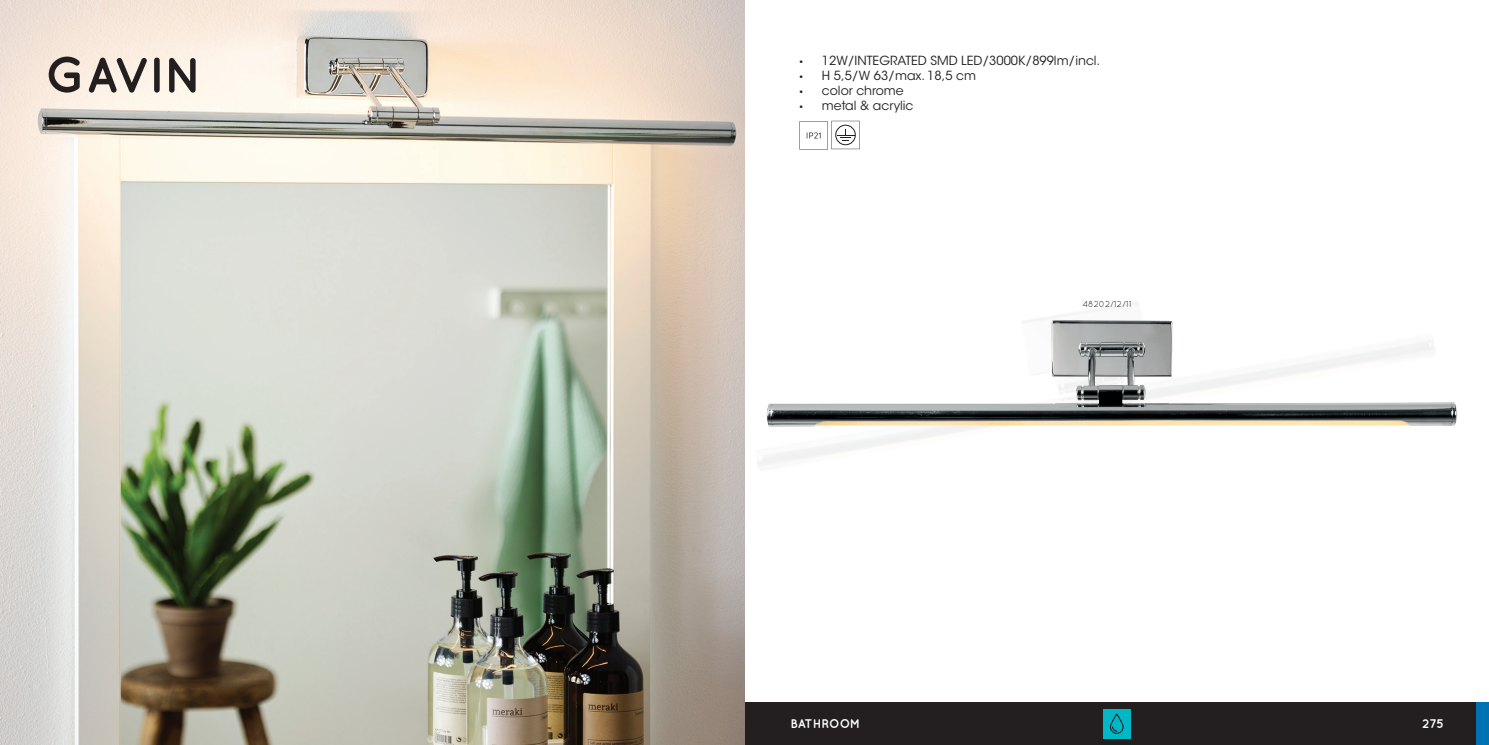
<style>
.page{position:relative;width:1489px;height:745px;background:#fff}
.page>*{position:absolute;margin:0;border:0;box-sizing:border-box;transform-origin:0 0}
.t1{font:700 50px "Quicksand";letter-spacing:-.025em;color:#231f20}
.t2{font:12.5px "ITC Avant Garde Std";color:#231f20}
.t3{font:700 12.5px "Quicksand";letter-spacing:-.015em;color:#fff}
.t4{font:8.75px "Quicksand";color:#231f20}
.s1{font-family:"Myriad Pro"}
</style>
<div class="page">
<div style="left:744px;top:702px;width:744px;height:42px;background:#231f20"></div>
<div style="left:1475px;top:702px;width:13px;height:42px;background:#0072b3"></div>
<div style="left:1102px;top:708px;width:28px;height:30px;background:#00b7c5"></div>
<svg style="left:1109px;top:713px;width:14px;height:20px"></svg>
<img style="left:0;top:0;width:744px;height:744px">
<img style="left:723px;top:227px;width:127px;height:272px">
<svg style="left:799px;top:121px;width:60px;height:28px"></svg>
<img style="left:752px;top:298px;width:706px;height:152px">
<p class="t1" style="left:45px;top:45px;width:159px">GAVIN</p>
<p class="t2" style="left:799px;top:53px;width:302px"><span class="s1">•</span> 12W/INTEGRATED SMD LED/3000K/899lm/incl.</p>
<p class="t2" style="left:799px;top:68px;width:178px"><span class="s1">•</span> H 5,5/W 63/max. 18,5 cm</p>
<p class="t2" style="left:799px;top:83px;width:106px"><span class="s1">•</span> color chrome</p>
<p class="t2" style="left:799px;top:98px;width:115px"><span class="s1">•</span> metal &amp; acrylic</p>
<p class="t4" style="left:1082px;top:298px;width:51px">48202/12/11</p>
<p class="t3" style="left:790px;top:715px;width:71px">BATHROOM</p>
<p class="t3" style="left:1422px;top:715px;width:23px">275</p>
</div>
